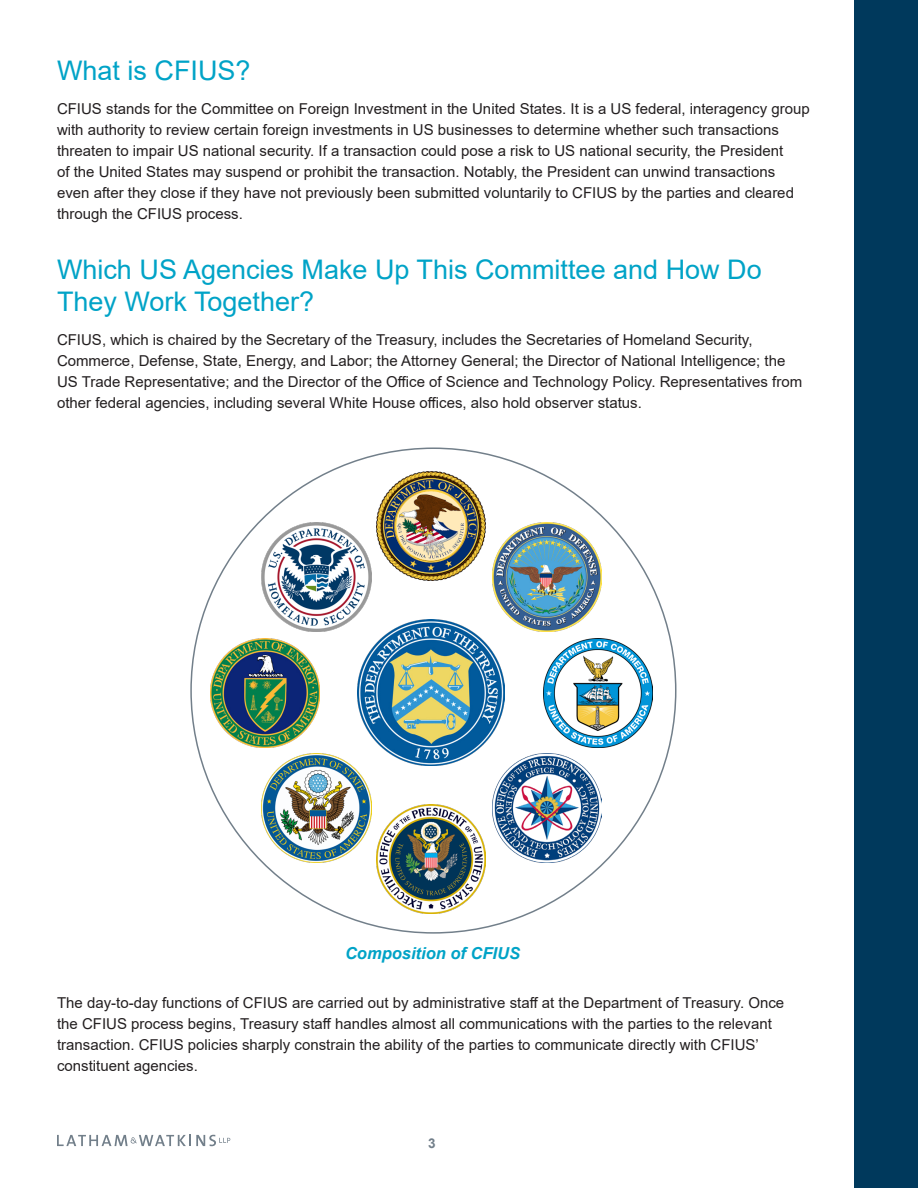
<style>
.page{position:relative;width:918px;height:1188px;background:#fff}
.page>*{position:absolute;margin:0;border:0;box-sizing:border-box;transform-origin:0 0}
.BD_SUBHEAD_1{font:27px/32.4px "Arial";color:#00a3c7}
.BD_SUBHEAD_2{font:italic 700 16.5px "Arial";color:#00a3c7}
.BD_-_text_1{font:15px/21px "Arial";color:#231f20}
.t1{font:700 13.5px "Arial";color:#727f8a}
</style>
<div class="page">
<svg style="left:57px;top:1135px;width:173px;height:11px"></svg>
<div style="left:854px;top:0;width:64px;height:1188px;background:#00395c"></div>
<img style="left:262px;top:753px;width:109px;height:110px">
<img style="left:493px;top:753px;width:109px;height:110px">
<img style="left:376px;top:805px;width:110px;height:109px">
<img style="left:262px;top:523px;width:109px;height:109px">
<img style="left:493px;top:523px;width:109px;height:109px">
<img style="left:544px;top:638px;width:109px;height:109px">
<img style="left:211px;top:638px;width:109px;height:109px">
<img style="left:358px;top:619px;width:146px;height:147px">
<img style="left:376px;top:471px;width:110px;height:110px">
<p class="BD_SUBHEAD_1" style="left:57px;top:54px;width:195px">What is CFIUS?</p>
<p class="BD_-_text_1" style="left:57px;top:98px;width:754px">CFIUS stands for the Committee on Foreign Investment in the United States. It is a US federal, interagency group with authority to review certain foreign investments in US businesses to determine whether such transactions threaten to impair US national security. If a transaction could pose a risk to US national security, the President<br>of the United States may suspend or prohibit the transaction. Notably, the President can unwind transactions even after they close if they have not previously been submitted voluntarily to CFIUS by the parties and cleared through the CFIUS process.</p>
<p class="BD_SUBHEAD_1" style="left:57px;top:253px;width:706px">Which US Agencies Make Up This Committee and How Do<br>They Work Together?</p>
<p class="BD_-_text_1" style="left:57px;top:330px;width:747px">CFIUS, which is chaired by the Secretary of the Treasury, includes the Secretaries of Homeland Security, Commerce, Defense, State, Energy, and Labor; the Attorney General; the Director of National Intelligence; the US Trade Representative; and the Director of the Office of Science and Technology Policy. Representatives from other federal agencies, including several White House offices, also hold observer status.</p>
<p class="BD_SUBHEAD_2" style="left:345px;top:942px;width:177px">Composition of CFIUS</p>
<p class="BD_-_text_1" style="left:57px;top:992px;width:729px">The day-to-day functions of CFIUS are carried out by administrative staff at the Department of Treasury. Once the CFIUS process begins, Treasury staff handles almost all communications with the parties to the relevant transaction. CFIUS policies sharply constrain the ability of the parties to communicate directly with CFIUS’ constituent agencies.</p>
<p class="t1" style="left:428px;top:1134px;width:9px">3</p>
</div>
